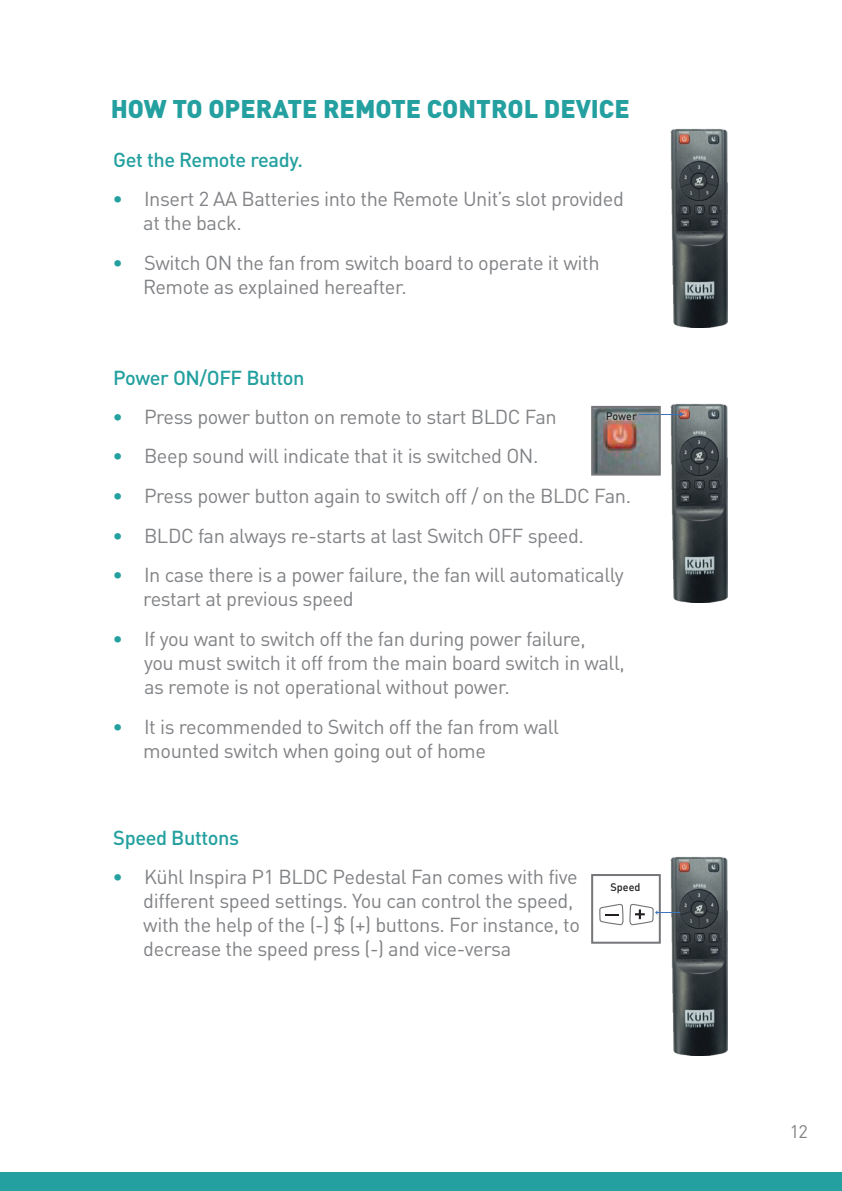
<style>
.page{position:relative;width:842px;height:1191px;background:#fff}
.page>*{position:absolute;margin:0;border:0;box-sizing:border-box;transform-origin:0 0}
.t1{font:900 25.2px "DIN Pro";color:#23a09f}
.t2{font:20px/24px "DIN Pro";letter-spacing:-.02em;color:#808285}
.t3{font:500 20px "DIN Pro";letter-spacing:-.02em;color:#23a09f}
.t4{font:18px "DIN Pro";color:#808285}
.t5{font:500 10.8px "DIN";color:#231f20}
.s1{color:#23a09f}
</style>
<div class="page">
<img style="left:594px;top:409px;width:64px;height:63px">
<img style="left:670px;top:403px;width:58px;height:199px">
<hr style="left:639px;top:414px;width:42px;height:1px;background:#3d73ba">
<svg style="left:680px;top:412px;width:4px;height:4px"></svg>
<div style="left:591px;top:406px;width:70px;height:69px;border:2px solid #757679"></div>
<img style="left:670px;top:856px;width:58px;height:199px">
<div style="left:591px;top:874px;width:70px;height:69px;background:#fff;border:2px solid #757679"></div>
<svg style="left:599px;top:904px;width:81px;height:21px"></svg>
<img style="left:670px;top:129px;width:58px;height:199px">
<div style="left:0;top:1172px;width:842px;height:19px;background:#23a09f"></div>
<p class="t1" style="left:111px;top:91px;width:521px">HOW TO OPERATE REMOTE CONTROL DEVICE</p>
<p class="t3" style="left:113px;top:144px;width:191px">Get the Remote ready.</p>
<p class="t2" style="left:143px;top:185px;width:482px;text-indent:-31px"><span class="s1">•</span> Insert 2 AA Batteries into the Remote Unit’s slot provided at the back.</p>
<p class="t2" style="left:143px;top:248px;width:458px;text-indent:-31px"><span class="s1">•</span> Switch ON the fan from switch board to operate it with<br>Remote as explained hereafter.</p>
<p class="t3" style="left:113px;top:362px;width:193px">Power ON/OFF Button</p>
<p class="t2" style="left:113px;top:402px;width:446px"><span class="s1">•</span> Press power button on remote to start BLDC Fan</p>
<p class="t2" style="left:113px;top:442px;width:427px"><span class="s1">•</span> Beep sound will indicate that it is switched ON.</p>
<p class="t2" style="left:113px;top:482px;width:520px"><span class="s1">•</span> Press power button again to switch off / on the BLDC Fan.</p>
<p class="t2" style="left:113px;top:521px;width:473px"><span class="s1">•</span> BLDC fan always re-starts at last Switch OFF speed.</p>
<p class="t2" style="left:143px;top:561px;width:482px;text-indent:-31px"><span class="s1">•</span> In case there is a power failure, the fan will automatically restart at previous speed</p>
<p class="t2" style="left:144px;top:625px;width:482px;text-indent:-31px"><span class="s1">•</span> If you want to switch off the fan during power failure,<br>you must switch it off from the main board switch in wall, as remote is not operational without power.</p>
<p class="t2" style="left:143px;top:712px;width:417px;text-indent:-31px"><span class="s1">•</span> It is recommended to Switch off the fan from wall mounted switch when going out of home</p>
<p class="t5" style="left:606px;top:409px;width:32px">Power</p>
<p class="t3" style="left:113px;top:822px;width:127px">Speed Buttons</p>
<p class="t2" style="left:143px;top:862px;width:438px;text-indent:-31px"><span class="s1">•</span> Kühl Inspira P1 BLDC Pedestal Fan comes with five different speed settings. You can control the speed, with the help of the (-) $ (+) buttons. For instance, to decrease the speed press (-) and vice-versa</p>
<p class="t5" style="left:610px;top:880px;width:31px">Speed</p>
<p class="t4" style="left:790px;top:1117px;width:20px">12</p>
</div>
